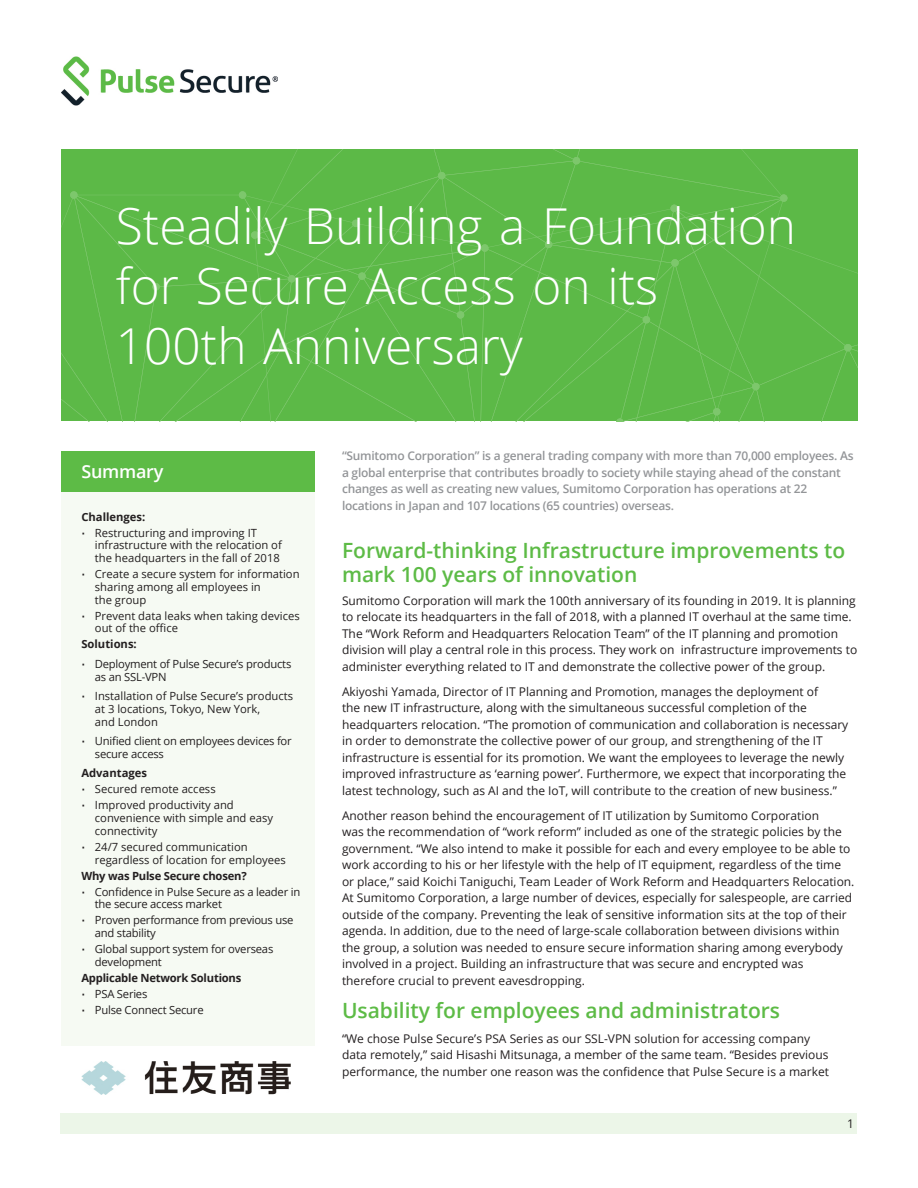
<style>
.page{position:relative;width:918px;height:1188px;background:#fff}
.page>*{position:absolute;margin:0;border:0;box-sizing:border-box;transform-origin:0 0}
.Title_-_all_caps_whi{font:300 49.5px/60px "Open Sans";color:#fff}
.t1{font:600 21px/24px "Open Sans";color:#5dbb46}
.t2{font:600 18px "Open Sans";letter-spacing:-.015em;color:#fff}
.t3{font:12px/16.5px "Open Sans";color:#231f20}
.t4{font:600 12px/16.5px "Open Sans";letter-spacing:-.02em;color:#939598}
.t5{font:11.25px/12.8px "Open Sans";color:#231f20}
.t6{font:11.25px/12.8px "Open Sans";letter-spacing:-.02em;color:#231f20}
.PO_box_text{font:700 11.25px "Open Sans";letter-spacing:-.02em;color:#231f20}
.PO_box_text-2{font:700 11.25px "Open Sans";color:#231f20}
.s1{font-family:"Antenna";font-weight:300}
</style>
<div class="page">
<div style="left:61px;top:149px;width:797px;height:272px;background:#5cb947"></div>
<div style="left:61px;top:1113px;width:796px;height:21px;background:#ecf6e8"></div>
<img style="left:61px;top:56px;width:216px;height:50px">
<div style="left:61px;top:451px;width:254px;height:41px;background:#5dbb46"></div>
<div style="left:61px;top:492px;width:254px;height:553px;background:#f6faf3"></div>
<img style="left:81px;top:1061px;width:210px;height:34px">
<p class="Title_-_all_caps_whi" style="left:116px;top:195px;width:682px">Steadily Building a Foundation for Secure Access on its<br>100th Anniversary</p>
<p class="t2" style="left:81px;top:459px;width:83px">Summary</p>
<p class="PO_box_text-2" style="left:81px;top:509px;width:66px">Challenges:</p>
<p class="t5" style="left:95px;top:526px;width:189px;text-indent:-14px"><span class="s1">•</span> Restructuring and improving IT infrastructure with the relocation of the headquarters in the fall of 2018</p>
<p class="t5" style="left:95px;top:567px;width:206px;text-indent:-14px"><span class="s1">•</span> Create a secure system for information sharing among all employees in<br>the group</p>
<p class="t5" style="left:95px;top:609px;width:206px;text-indent:-14px"><span class="s1">•</span> Prevent data leaks when taking devices out of the office</p>
<p class="PO_box_text-2" style="left:81px;top:636px;width:57px">Solutions:</p>
<p class="t6" style="left:95px;top:657px;width:198px;text-indent:-14px"><span class="s1">•</span> Deployment of Pulse Secure’s products as an SSL-VPN</p>
<p class="t5" style="left:95px;top:689px;width:200px;text-indent:-14px"><span class="s1">•</span> Installation of Pulse Secure’s products at 3 locations, Tokyo, New York,<br>and London</p>
<p class="t6" style="left:95px;top:734px;width:198px;text-indent:-14px"><span class="s1">•</span> Unified client on employees devices for secure access</p>
<p class="PO_box_text-2" style="left:81px;top:765px;width:67px">Advantages</p>
<p class="t5" style="left:81px;top:783px;width:136px"><span class="s1">•</span> Secured remote access</p>
<p class="t5" style="left:95px;top:799px;width:180px;text-indent:-14px"><span class="s1">•</span> Improved productivity and convenience with simple and easy connectivity</p>
<p class="t5" style="left:95px;top:840px;width:192px;text-indent:-14px"><span class="s1">•</span> 24/7 secured communication regardless of location for employees</p>
<p class="PO_box_text" style="left:81px;top:867px;width:167px">Why was Pulse Secure chosen?</p>
<p class="t6" style="left:95px;top:885px;width:207px;text-indent:-14px"><span class="s1">•</span> Confidence in Pulse Secure as a leader in the secure access market</p>
<p class="t6" style="left:95px;top:913px;width:200px;text-indent:-14px"><span class="s1">•</span> Proven performance from previous use and stability</p>
<p class="t6" style="left:95px;top:942px;width:180px;text-indent:-14px"><span class="s1">•</span> Global support system for overseas development</p>
<p class="PO_box_text" style="left:81px;top:970px;width:162px">Applicable Network Solutions</p>
<p class="t6" style="left:81px;top:987px;width:68px"><span class="s1">•</span> PSA Series</p>
<p class="t6" style="left:81px;top:1003px;width:124px"><span class="s1">•</span> Pulse Connect Secure</p>
<p class="t4" style="left:342px;top:447px;width:513px">“Sumitomo Corporation” is a general trading company with more than 70,000 employees. As a global enterprise that contributes broadly to society while staying ahead of the constant changes as well as creating new values, Sumitomo Corporation has operations at 22 locations in Japan and 107 locations (65 countries) overseas.</p>
<p class="t1" style="left:342px;top:538px;width:505px">Forward-thinking Infrastructure improvements to mark 100 years of innovation</p>
<h1 class="t3" style="left:342px;top:592px;width:517px">Sumitomo Corporation will mark the 100th anniversary of its founding in 2019. It is planning to relocate its headquarters in the fall of 2018, with a planned IT overhaul at the same time.<br>The “Work Reform and Headquarters Relocation Team” of the IT planning and promotion division will play a central role in this process. They work on infrastructure improvements to administer everything related to IT and demonstrate the collective power of the group.</h1>
<h1 class="t3" style="left:342px;top:683px;width:508px">Akiyoshi Yamada, Director of IT Planning and Promotion, manages the deployment of<br>the new IT infrastructure, along with the simultaneous successful completion of the headquarters relocation. “The promotion of communication and collaboration is necessary in order to demonstrate the collective power of our group, and strengthening of the IT infrastructure is essential for its promotion. We want the employees to leverage the newly improved infrastructure as ‘earning power’. Furthermore, we expect that incorporating the latest technology, such as AI and the IoT, will contribute to the creation of new business.”</h1>
<h1 class="t3" style="left:342px;top:807px;width:514px">Another reason behind the encouragement of IT utilization by Sumitomo Corporation<br>was the recommendation of “work reform” included as one of the strategic policies by the government. “We also intend to make it possible for each and every employee to be able to work according to his or her lifestyle with the help of IT equipment, regardless of the time or place,” said Koichi Taniguchi, Team Leader of Work Reform and Headquarters Relocation.<br>At Sumitomo Corporation, a large number of devices, especially for salespeople, are carried outside of the company. Preventing the leak of sensitive information sits at the top of their agenda. In addition, due to the need of large-scale collaboration between divisions within the group, a solution was needed to ensure secure information sharing among everybody involved in a project. Building an infrastructure that was secure and encrypted was therefore crucial to prevent eavesdropping.</h1>
<h1 class="t1" style="left:342px;top:997px;width:440px">Usability for employees and administrators</h1>
<h1 class="t3" style="left:342px;top:1030px;width:488px">“We chose Pulse Secure’s PSA Series as our SSL-VPN solution for accessing company data remotely,” said Hisashi Mitsunaga, a member of the same team. “Besides previous performance, the number one reason was the confidence that Pulse Secure is a market</h1>
<p class="t3" style="left:847px;top:1115px;width:8px">1</p>
</div>
